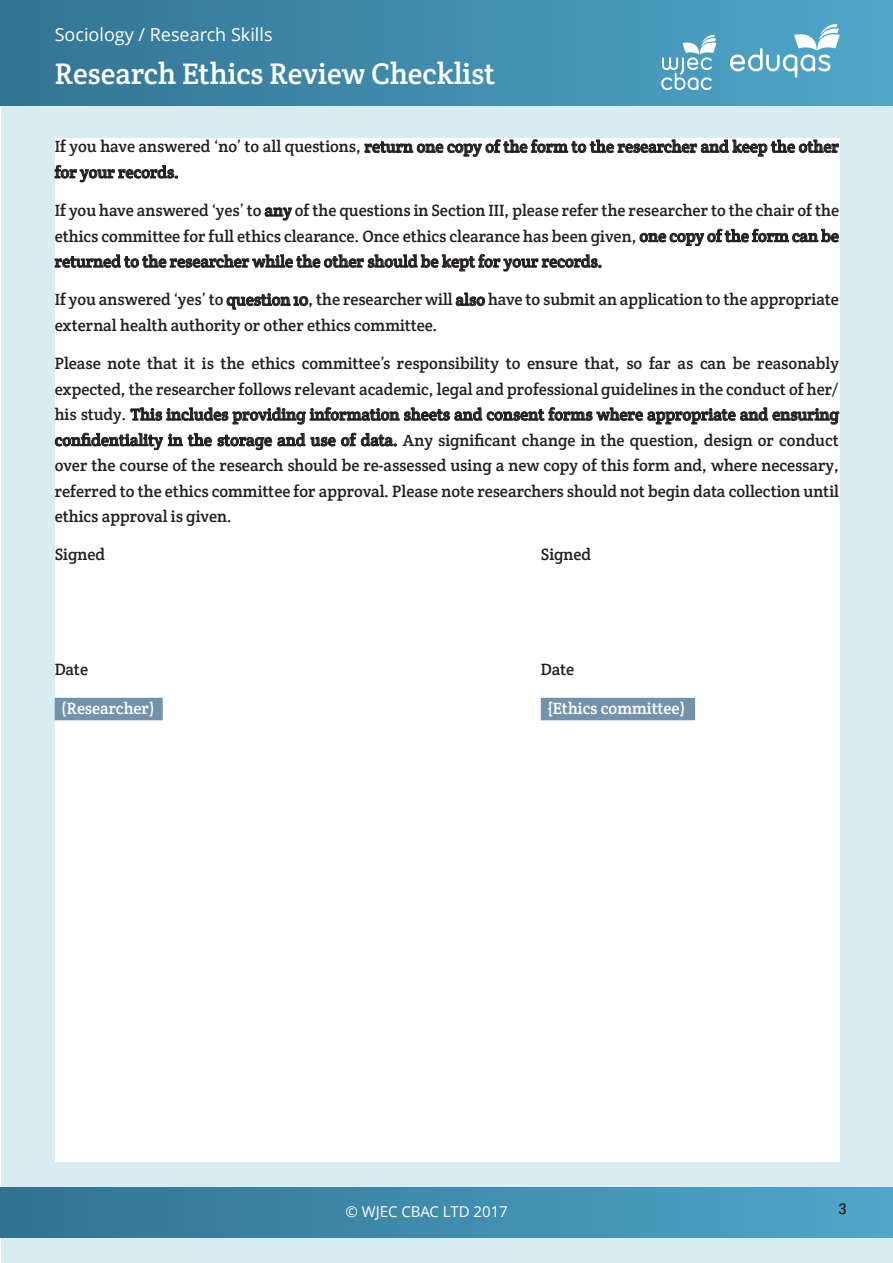
<style>
.page{position:relative;width:893px;height:1263px;background:#fff}
.page>*{position:absolute;margin:0;border:0;box-sizing:border-box;transform-origin:0 0}
.t1{font:30px "Crete Round";color:#fff}
.t2{font:18px "Open Sans";color:#fff}
.Paragraph_text{font:16.5px/25.5px "Crete Round";color:#231f20}
.Paragraph_text-2{font:16.5px "Crete Round";color:#fff}
.t3{font:15px "Open Sans";color:#fff}
</style>
<div class="page">
<div style="left:1px;top:1px;width:892px;height:1262px;background:#dbebf2"></div>
<div style="left:0;top:1px;width:893px;height:105px;background:linear-gradient(to right,#337392,#50a7ca)"></div>
<svg style="left:730px;top:24px;width:110px;height:54px;background:#73b4cf"></svg>
<div style="left:0;top:1187px;width:893px;height:50px;background:linear-gradient(to right,#327291,#50a7c9)"></div>
<svg style="left:661px;top:35px;width:55px;height:55px;background:#79b5ce"></svg>
<div style="left:55px;top:138px;width:785px;height:1024px;background:#fff"></div>
<div style="left:55px;top:698px;width:108px;height:22px;background:#7393ad"></div>
<div style="left:541px;top:698px;width:154px;height:22px;background:#7393ad"></div>
<svg style="left:365px;top:139px;width:474px;height:18px"></svg>
<svg style="left:55px;top:164px;width:123px;height:18px"></svg>
<svg style="left:265px;top:207px;width:27px;height:13px"></svg>
<svg style="left:640px;top:228px;width:199px;height:18px"></svg>
<svg style="left:55px;top:254px;width:546px;height:18px"></svg>
<svg style="left:227px;top:293px;width:81px;height:17px"></svg>
<svg style="left:456px;top:293px;width:29px;height:13px"></svg>
<svg style="left:131px;top:407px;width:708px;height:18px"></svg>
<svg style="left:55px;top:433px;width:157px;height:17px"></svg>
<svg style="left:218px;top:434px;width:54px;height:16px"></svg>
<svg style="left:278px;top:433px;width:27px;height:14px"></svg>
<svg style="left:311px;top:432px;width:86px;height:15px"></svg>
<p class="t2" style="left:55px;top:22px;width:219px">Sociology / Research Skills</p>
<h1 class="t1" style="left:55px;top:54px;width:442px">Research Ethics Review Checklist</h1>
<p class="Paragraph_text" style="left:55px;top:134px;width:786px">If you have answered ‘no’ to all questions, return one copy of the form to the researcher and keep the other for your records.</p>
<p class="Paragraph_text" style="left:55px;top:198px;width:786px;text-align:justify">If you have answered ‘yes’ to any of the questions in Section III, please refer the researcher to the chair of the ethics committee for full ethics clearance. Once ethics clearance has been given, one copy of the form can be returned to the researcher while the other should be kept for your records.</p>
<p class="Paragraph_text" style="left:55px;top:287px;width:786px">If you answered ‘yes’ to question 10, the researcher will also have to submit an application to the appropriate external health authority or other ethics committee.</p>
<p class="Paragraph_text" style="left:55px;top:351px;width:786px;text-align:justify">Please note that it is the ethics committee’s responsibility to ensure that, so far as can be reasonably expected, the researcher follows relevant academic, legal and professional guidelines in the conduct of her/ his study. This includes providing information sheets and consent forms where appropriate and ensuring confidentiality in the storage and use of data. Any significant change in the question, design or conduct over the course of the research should be re-assessed using a new copy of this form and, where necessary, referred to the ethics committee for approval. Please note researchers should not begin data collection until ethics approval is given.</p>
<p class="Paragraph_text" style="left:55px;top:542px;width:52px">Signed</p>
<p class="Paragraph_text" style="left:541px;top:542px;width:52px">Signed</p>
<p class="Paragraph_text" style="left:55px;top:657px;width:35px">Date</p>
<p class="Paragraph_text" style="left:541px;top:657px;width:35px">Date</p>
<p class="Paragraph_text-2" style="left:61px;top:697px;width:95px">(Researcher)</p>
<p class="Paragraph_text-2" style="left:547px;top:697px;width:139px">{Ethics committee)</p>
<p class="t3" style="left:345px;top:1201px;width:164px">© WJEC CBAC LTD 2017</p>
<p class="Paragraph_text" style="left:839px;top:1193px;width:9px">3</p>
</div>
